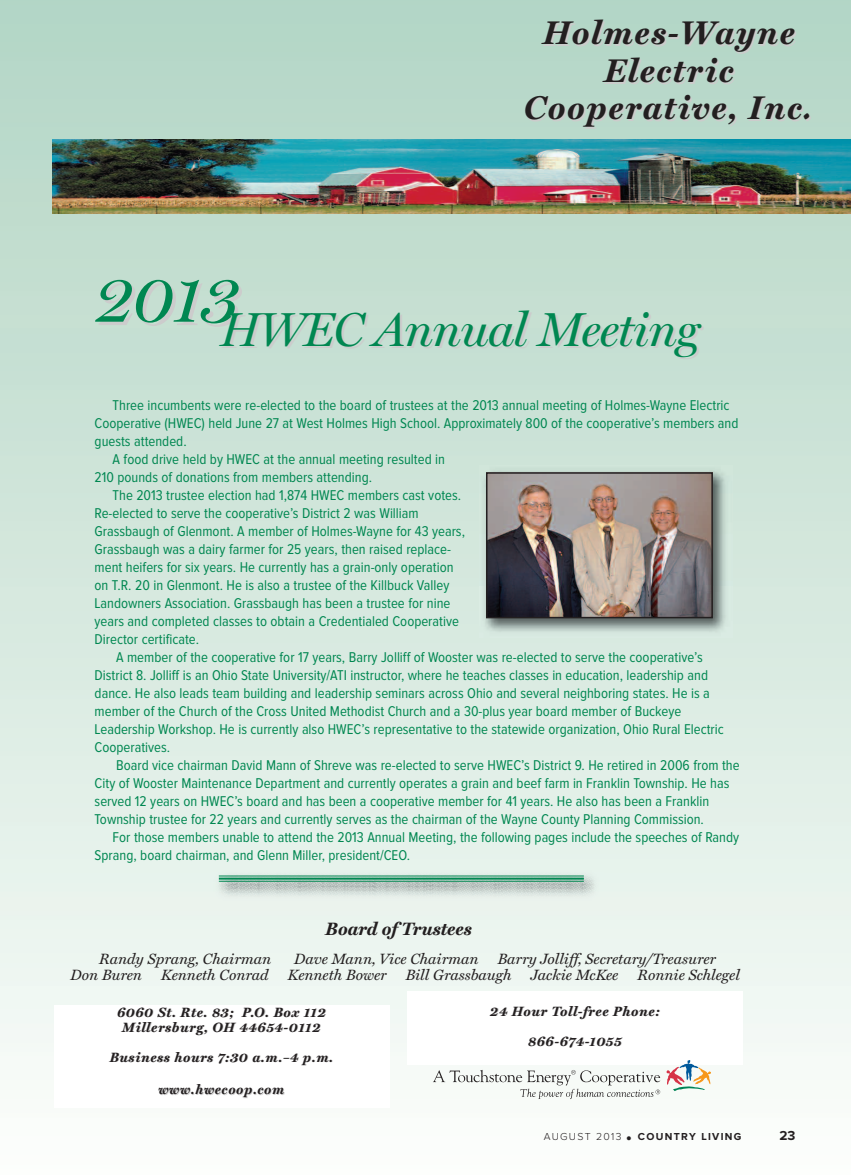
<style>
.page{position:relative;width:851px;height:1175px;background:#fff}
.page>*{position:absolute;margin:0;border:0;box-sizing:border-box;transform-origin:0 0}
.t1{font:italic 48px "Miller Display";letter-spacing:-.015em;color:#008751}
.t2{font:italic 700 33px/37.5px "Miller Text";letter-spacing:.05em;color:#231f20;text-align:center}
.t3{font:italic 700 18px "Miller Text";color:#231f20}
.t4{font:italic 15px "Miller Text";color:#231f20}
.t5{font:14.7px "Proxima Nova Cond";color:#008751}
.t6{font:italic 700 13.5px/15px "Miller Text";letter-spacing:.05em;color:#231f20;text-align:center}
.t7{font:700 13.5px "Proxima Nova";color:#231f20}
.t8{font:700 10.5px "Proxima Nova";letter-spacing:.125em;color:#231f20}
.s1{font-family:"Caxton"}
.s2{font-weight:300}
.s3{font-weight:300;font-size:19.5px}
</style>
<div class="page">
<img style="left:0;top:0;width:850px;height:1100px">
<img style="left:52px;top:139px;width:798px;height:74px">
<div style="left:407px;top:991px;width:335px;height:73px;background:#fff"></div>
<div style="left:54px;top:1004px;width:335px;height:103px;background:#fff"></div>
<svg style="left:666px;top:1060px;width:45px;height:32px"></svg>
<svg style="left:433px;top:1069px;width:227px;height:30px"></svg>
<img style="left:479px;top:465px;width:253px;height:173px">
<img style="left:489px;top:475px;width:220px;height:140px">
<div style="left:486px;top:472px;width:226px;height:146px;border:2px solid #231f20"></div>
<img style="left:212px;top:869px;width:391px;height:31px">
<hr style="left:219px;top:875px;width:365px;height:1px;background:#008751">
<hr style="left:219px;top:877px;width:365px;height:2px;background:#008751">
<hr style="left:219px;top:881px;width:365px;height:1px;background:#008751">
<h2 class="t2" style="left:523px;top:14px;width:292px">Holmes-Wayne<br>Electric<br>Cooperative, Inc<span class="s1">.</span></h2>
<h1 class="t1" style="left:95px;top:301px;width:606px"><sup>2013</sup>HWEC Annual Meeting</h1>
<p class="t5" style="left:113px;top:400px;width:618px">Three incumbents were re-elected to the board of trustees at the 2013 annual meeting of Holmes-Wayne Electric</p>
<p class="t5" style="left:95px;top:418px;width:645px">Cooperative (HWEC) held June 27 at West Holmes High School. Approximately 800 of the cooperative’s members and</p>
<p class="t5" style="left:95px;top:436px;width:94px">guests attended.</p>
<p class="t5" style="left:113px;top:454px;width:334px">A food drive held by HWEC at the annual meeting resulted in</p>
<p class="t5" style="left:95px;top:472px;width:279px">210 pounds of donations from members attending.</p>
<p class="t5" style="left:113px;top:490px;width:350px">The 2013 trustee election had 1,874 HWEC members cast votes.</p>
<p class="t5" style="left:95px;top:508px;width:325px">Re-elected to serve the cooperative’s District 2 was William</p>
<p class="t5" style="left:95px;top:526px;width:372px">Grassbaugh of Glenmont. A member of Holmes-Wayne for 43 years,</p>
<p class="t5" style="left:95px;top:544px;width:358px">Grassbaugh was a dairy farmer for 25 years, then raised replace-</p>
<p class="t5" style="left:95px;top:562px;width:360px">ment heifers for six years. He currently has a grain-only operation</p>
<p class="t5" style="left:95px;top:580px;width:356px">on T.R. 20 in Glenmont. He is also a trustee of the Killbuck Valley</p>
<p class="t5" style="left:95px;top:598px;width:357px">Landowners Association. Grassbaugh has been a trustee for nine</p>
<p class="t5" style="left:95px;top:616px;width:366px">years and completed classes to obtain a Credentialed Cooperative</p>
<p class="t5" style="left:95px;top:634px;width:106px">Director certificate.</p>
<p class="t5" style="left:116px;top:652px;width:588px">A member of the cooperative for 17 years, Barry Jolliff of Wooster was re-elected to serve the cooperative’s</p>
<p class="t5" style="left:95px;top:670px;width:615px">District 8. Jolliff is an Ohio State University/ATI instructor, where he teaches classes in education, leadership and</p>
<p class="t5" style="left:95px;top:688px;width:616px">dance. He also leads team building and leadership seminars across Ohio and several neighboring states. He is a</p>
<p class="t5" style="left:95px;top:706px;width:588px">member of the Church of the Cross United Methodist Church and a 30-plus year board member of Buckeye</p>
<p class="t5" style="left:95px;top:724px;width:630px">Leadership Workshop. He is currently also HWEC’s representative to the statewide organization, Ohio Rural Electric</p>
<p class="t5" style="left:95px;top:742px;width:77px">Cooperatives.</p>
<p class="t5" style="left:116px;top:760px;width:625px">Board vice chairman David Mann of Shreve was re-elected to serve HWEC’s District 9. He retired in 2006 from the</p>
<p class="t5" style="left:95px;top:778px;width:636px">City of Wooster Maintenance Department and currently operates a grain and beef farm in Franklin Township. He has</p>
<p class="t5" style="left:95px;top:796px;width:616px">served 12 years on HWEC’s board and has been a cooperative member for 41 years. He also has been a Franklin</p>
<p class="t5" style="left:95px;top:814px;width:610px">Township trustee for 22 years and currently serves as the chairman of the Wayne County Planning Commission.</p>
<p class="t5" style="left:113px;top:832px;width:628px">For those members unable to attend the 2013 Annual Meeting, the following pages include the speeches of Randy</p>
<p class="t5" style="left:95px;top:850px;width:317px">Sprang, board chairman, and Glenn Miller, president/CEO.</p>
<p class="t3" style="left:325px;top:917px;width:147px">Board of Trustees</p>
<p class="t4" style="left:99px;top:950px;width:174px">Randy Sprang, Chairman</p>
<p class="t4" style="left:294px;top:950px;width:186px">Dave Mann, Vice Chairman</p>
<p class="t4" style="left:498px;top:950px;width:219px">Barry Jolliff, Secretary/Treasurer</p>
<p class="t4" style="left:71px;top:966px;width:73px">Don Buren</p>
<p class="t4" style="left:161px;top:966px;width:109px">Kenneth Conrad</p>
<p class="t4" style="left:288px;top:966px;width:100px">Kenneth Bower</p>
<p class="t4" style="left:405px;top:966px;width:107px">Bill Grassbaugh</p>
<p class="t4" style="left:531px;top:966px;width:89px">Jackie McKee</p>
<p class="t4" style="left:637px;top:966px;width:104px">Ronnie Schlegel</p>
<p class="t6" style="left:117px;top:1004px;width:210px">6060 St. Rte. 83; P.O. Box 112<br>Millersburg, OH 44654-0112</p>
<p class="t6" style="left:110px;top:1049px;width:225px">Business hours 7:30 a.m.–4 p.m.</p>
<p class="t6" style="left:158px;top:1081px;width:127px">www.hwecoop.com</p>
<p class="t6" style="left:490px;top:1003px;width:171px">24 Hour Toll-free Phone:</p>
<p class="t6" style="left:528px;top:1033px;width:95px">866-674-1055</p>
<p class="t8" style="left:544px;top:1133px;width:199px"><span class="s2">AUGUST 2013</span> <span class="s3">•</span> COUNTRY LIVING</p>
<p class="t7" style="left:779px;top:1131px;width:18px">23</p>
</div>
